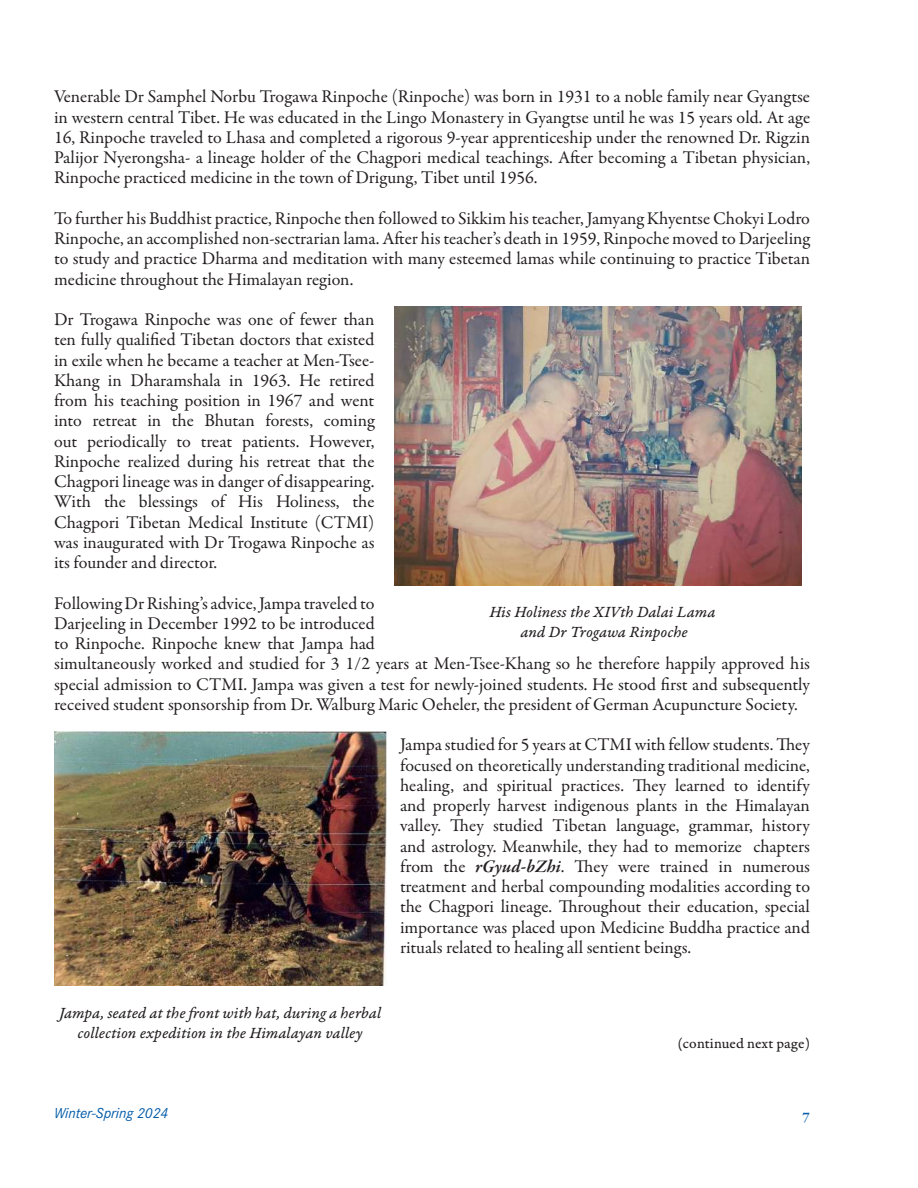
<style>
.page{position:relative;width:918px;height:1188px;background:#fff}
.page>*{position:absolute;margin:0;border:0;box-sizing:border-box;transform-origin:0 0}
.t1{font:18px/20.2px "Garamond Premr Pro";color:#231f20;text-align:justify}
.t2{font:16.5px/19.8px "Garamond Premr Pro It Capt";color:#231f20;text-align:center}
.t3{font:15px "Garamond Premr Pro Capt";letter-spacing:.005em;color:#231f20}
.t4{font:italic 15px "Corporate S Pro";color:#005aa8}
.t5{font:600 15px "Garamond Premr Pro";color:#005aa8}
.s1{font-weight:600;font-style:italic}
</style>
<div class="page">
<img style="left:395px;top:307px;width:407px;height:278px">
<img style="left:54px;top:731px;width:333px;height:255px">
<p class="t1" style="left:54px;top:87px;width:758px">Venerable Dr Samphel Norbu Trogawa Rinpoche (Rinpoche) was born in 1931 to a noble family near Gyangtse in western central Tibet. He was educated in the Lingo Monastery in Gyangtse until he was 15 years old. At age 16, Rinpoche traveled to Lhasa and completed a rigorous 9-year apprenticeship under the renowned Dr. Rigzin Palijor Nyerongsha- a lineage holder of the Chagpori medical teachings. After becoming a Tibetan physician, Rinpoche practiced medicine in the town of Drigung, Tibet until 1956.</p>
<p class="t1" style="left:54px;top:209px;width:758px">To further his Buddhist practice, Rinpoche then followed to Sikkim his teacher, Jamyang Khyentse Chokyi Lodro Rinpoche, an accomplished non-sectrarian lama. After his teacher’s death in 1959, Rinpoche moved to Darjeeling to study and practice Dharma and meditation with many esteemed lamas while continuing to practice Tibetan medicine throughout the Himalayan region.</p>
<p class="t1" style="left:54px;top:310px;width:322px">Dr Trogawa Rinpoche was one of fewer than ten fully qualified Tibetan doctors that existed in exile when he became a teacher at Men-Tsee-Khang in Dharamshala in 1963. He retired from his teaching position in 1967 and went into retreat in the Bhutan forests, coming out periodically to treat patients. However, Rinpoche realized during his retreat that the Chagpori lineage was in danger of disappearing.<br>With the blessings of His Holiness, the Chagpori Tibetan Medical Institute (CTMI) was inaugurated with Dr Trogawa Rinpoche as its founder and director.</p>
<p class="t1" style="left:54px;top:593px;width:758px;text-align:left">Following Dr Rishing’s advice, Jampa traveled to<br>Darjeeling in December 1992 to be introduced<br>to Rinpoche. Rinpoche knew that Jampa had<br>simultaneously worked and studied for 3 1/2 years at Men-Tsee-Khang so he therefore happily approved his special admission to CTMI. Jampa was given a test for newly-joined students. He stood first and subsequently received student sponsorship from Dr. Walburg Maric Oeheler, the president of German Acupuncture Society.</p>
<p class="t1" style="left:400px;top:735px;width:411px">Jampa studied for 5 years at CTMI with fellow students. They focused on theoretically understanding traditional medicine, healing, and spiritual practices. They learned to identify and properly harvest indigenous plants in the Himalayan valley. They studied Tibetan language, grammar, history and astrology. Meanwhile, they had to memorize chapters from the <span class="s1">rGyud-bZhi</span>. They were trained in numerous treatment and herbal compounding modalities according to the Chagpori lineage. Throughout their education, special importance was placed upon Medicine Buddha practice and rituals related to healing all sentient beings.</p>
<p class="t2" style="left:489px;top:603px;width:227px">His Holiness the XIVth Dalai Lama and Dr Trogawa Rinpoche</p>
<p class="t2" style="left:59px;top:1004px;width:323px">Jampa, seated at the front with hat, during a herbal collection expedition in the Himalayan valley</p>
<p class="t3" style="left:678px;top:1034px;width:134px">(continued next page)</p>
<p class="t4" style="left:54px;top:1102px;width:116px">Winter-Spring 2024</p>
<p class="t5" style="left:803px;top:1108px;width:9px">7</p>
</div>
